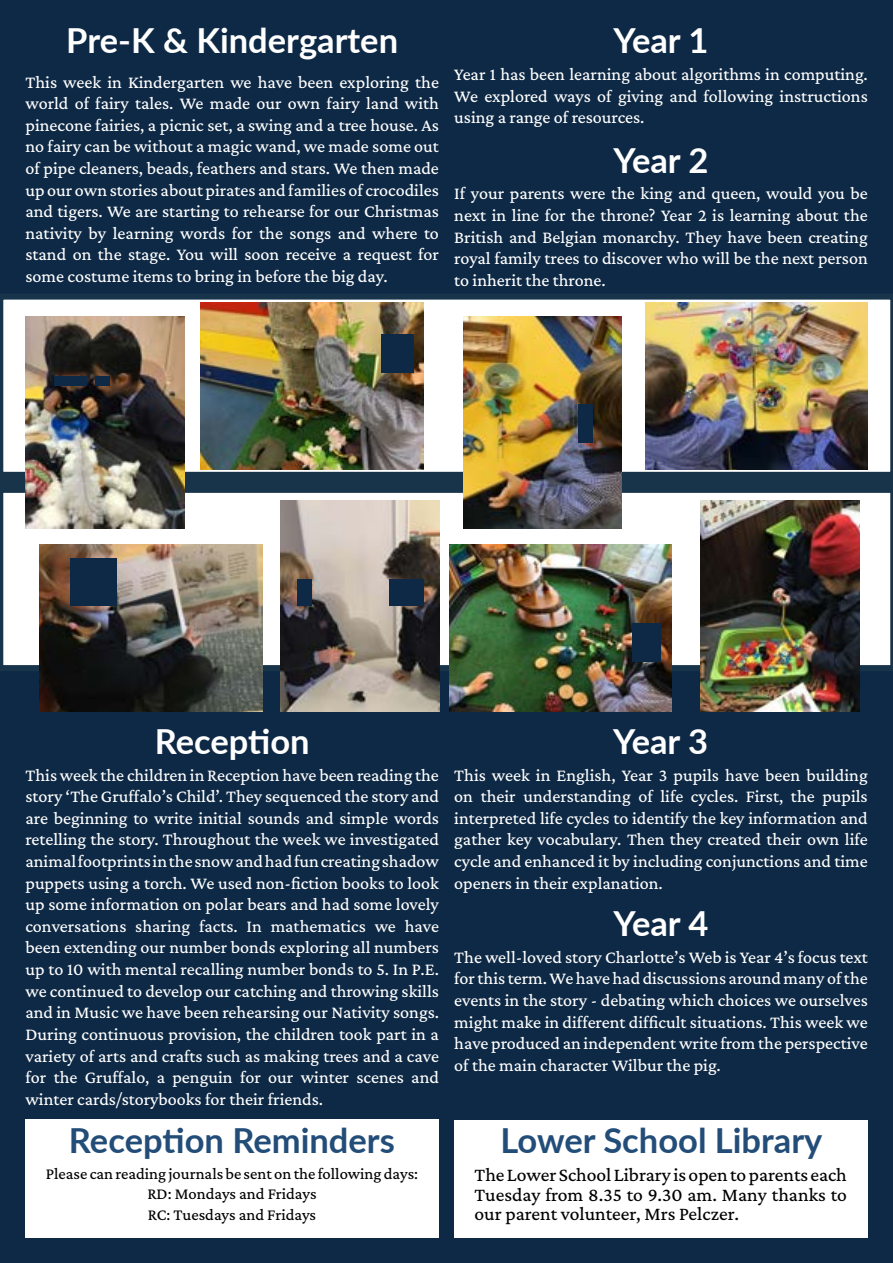
<style>
.page{position:relative;width:893px;height:1263px;background:#0e2945}
.page>*{position:absolute;margin:0;border:0;box-sizing:border-box;transform-origin:0 0}
.t1{font:700 34.5px "Lato";color:#fff}
.t2{font:700 34.5px "Lato";color:#234d79}
.t3{font:19.5px/19.5px "Crimson Pro";color:#000;text-align:justify}
.t4{font:18px/21.6px "Crimson Pro";color:#fff;text-align:justify}
.t5{font:16.5px/19.8px "Crimson Pro";color:#000;text-align:center}
</style>
<div class="page">
<div style="left:0;top:430px;width:893px;height:90px;background:#17344b"></div>
<svg style="left:0;top:294px;width:893px;height:184px"></svg>
<svg style="left:0;top:487px;width:893px;height:184px;background:#e3e6e8"></svg>
<img style="left:26px;top:317px;width:159px;height:211px">
<img style="left:463px;top:317px;width:159px;height:211px">
<img style="left:201px;top:303px;width:222px;height:166px">
<img style="left:645px;top:303px;width:223px;height:166px">
<img style="left:280px;top:500px;width:159px;height:212px">
<img style="left:40px;top:545px;width:222px;height:167px">
<img style="left:449px;top:545px;width:223px;height:167px">
<img style="left:700px;top:500px;width:159px;height:212px">
<div style="left:26px;top:1119px;width:413px;height:118px;background:#fff"></div>
<div style="left:454px;top:1120px;width:414px;height:117px;background:#fff"></div>
<div style="left:54px;top:377px;width:32px;height:9px;background:#0e2945"></div>
<div style="left:95px;top:377px;width:15px;height:9px;background:#0e2945"></div>
<div style="left:70px;top:558px;width:47px;height:48px;background:#0e2945"></div>
<div style="left:297px;top:579px;width:15px;height:27px;background:#0e2945"></div>
<div style="left:389px;top:579px;width:34px;height:27px;background:#0e2945"></div>
<div style="left:382px;top:334px;width:32px;height:38px;background:#0e2945"></div>
<div style="left:578px;top:404px;width:15px;height:38px;background:#0e2945"></div>
<div style="left:632px;top:623px;width:29px;height:39px;background:#0e2945"></div>
<h1 class="t1" style="left:66px;top:15px;width:333px">Pre-K &amp; Kindergarten</h1>
<p class="t4" style="left:26px;top:71px;width:415px">This week in Kindergarten we have been exploring the world of fairy tales. We made our own fairy land with pinecone fairies, a picnic set, a swing and a tree house. As no fairy can be without a magic wand, we made some out of pipe cleaners, beads, feathers and stars. We then made up our own stories about pirates and families of crocodiles and tigers. We are starting to rehearse for our Christmas nativity by learning words for the songs and where to stand on the stage. You will soon receive a request for some costume items to bring in before the big day.</p>
<h1 class="t1" style="left:614px;top:15px;width:96px">Year 1</h1>
<p class="t4" style="left:454px;top:63px;width:415px">Year 1 has been learning about algorithms in computing.<br>We explored ways of giving and following instructions using a range of resources.</p>
<h1 class="t1" style="left:614px;top:135px;width:96px">Year 2</h1>
<p class="t4" style="left:454px;top:182px;width:415px">If your parents were the king and queen, would you be next in line for the throne? Year 2 is learning about the British and Belgian monarchy. They have been creating royal family trees to discover who will be the next person to inherit the throne.</p>
<h1 class="t1" style="left:155px;top:716px;width:156px">Reception</h1>
<p class="t4" style="left:26px;top:764px;width:415px">This week the children in Reception have been reading the story ‘The Gruffalo’s Child’. They sequenced the story and are beginning to write initial sounds and simple words retelling the story. Throughout the week we investigated animal footprints in the snow and had fun creating shadow puppets using a torch. We used non-fiction books to look up some information on polar bears and had some lovely conversations sharing facts. In mathematics we have been extending our number bonds exploring all numbers up to 10 with mental recalling number bonds to 5. In P.E. we continued to develop our catching and throwing skills and in Music we have been rehearsing our Nativity songs.<br>During continuous provision, the children took part in a variety of arts and crafts such as making trees and a cave for the Gruffalo, a penguin for our winter scenes and winter cards/storybooks for their friends.</p>
<h1 class="t2" style="left:69px;top:1115px;width:327px">Reception Reminders</h1>
<p class="t5" style="left:46px;top:1163px;width:374px">Please can reading journals be sent on the following days:<br>RD: Mondays and Fridays</p>
<p class="t5" style="left:148px;top:1204px;width:170px">RC: Tuesdays and Fridays</p>
<h1 class="t1" style="left:613px;top:716px;width:96px">Year 3</h1>
<p class="t4" style="left:454px;top:764px;width:415px">This week in English, Year 3 pupils have been building on their understanding of life cycles. First, the pupils interpreted life cycles to identify the key information and gather key vocabulary. Then they created their own life cycle and enhanced it by including conjunctions and time openers in their explanation.</p>
<h1 class="t1" style="left:614px;top:898px;width:96px">Year 4</h1>
<p class="t4" style="left:454px;top:946px;width:415px">The well-loved story Charlotte’s Web is Year 4’s focus text for this term. We have had discussions around many of the events in the story - debating which choices we ourselves might make in different difficult situations. This week we have produced an independent write from the perspective of the main character Wilbur the pig.</p>
<h1 class="t2" style="left:500px;top:1115px;width:323px">Lower School Library</h1>
<p class="t3" style="left:475px;top:1165px;width:374px">The Lower School Library is open to parents each Tuesday from 8.35 to 9.30 am. Many thanks to our parent volunteer, Mrs Pelczer.</p>
</div>
